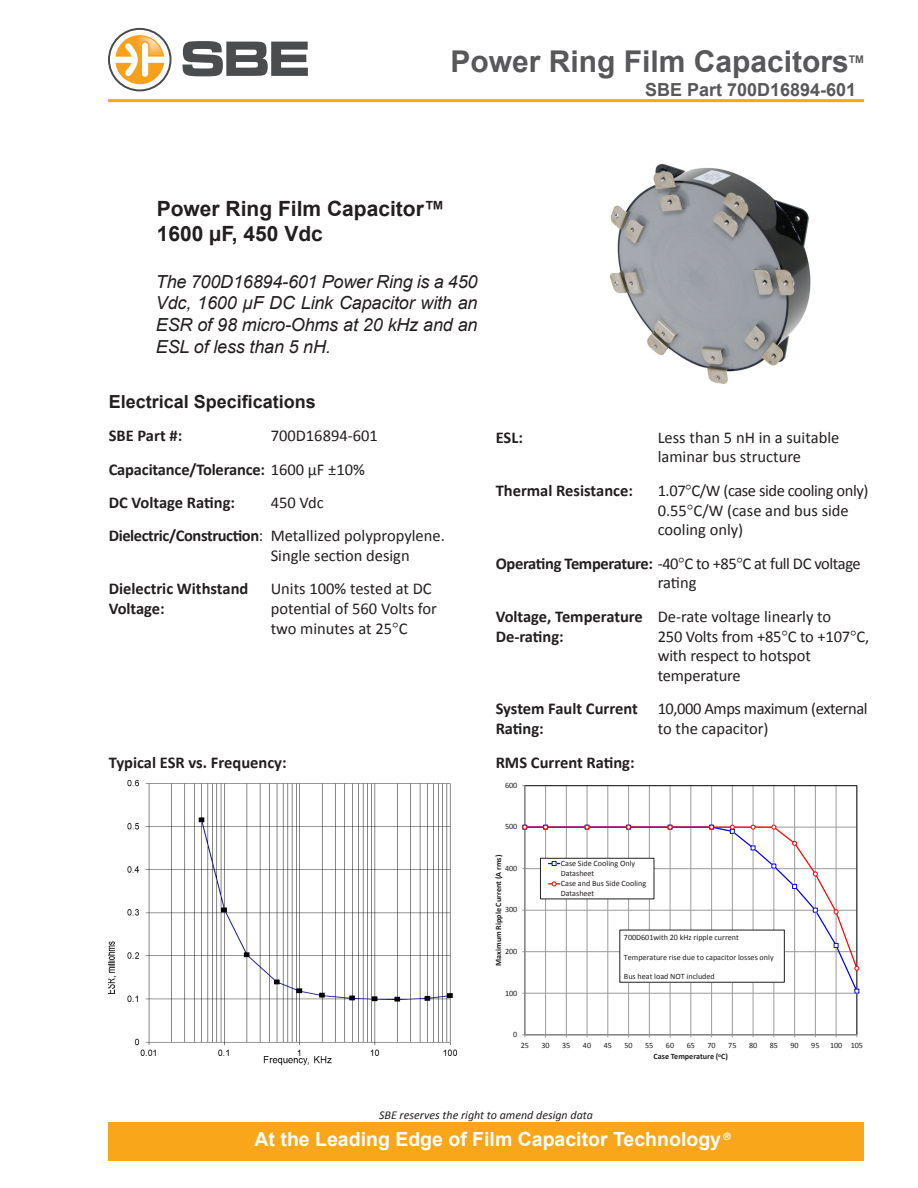
<style>
.page{position:relative;width:918px;height:1188px;background:#fff}
.page>*{position:absolute;margin:0;border:0;box-sizing:border-box;transform-origin:0 0}
.t1{font:700 30px "Arial";color:#58585a}
.t2{font:700 21px/25.2px "Arial";color:#231f20}
.t3{font:700 19.5px "Arial";color:#fff}
.t4{font:700 18.15px "Arial";color:#231f20}
.t5{font:italic 18px/21.6px "Arial";letter-spacing:-.01em;color:#231f20;text-align:justify}
.t6{font:700 18px "Arial";color:#231f20}
.t7{font:700 18px "Arial";color:#58585a}
.t8{font:16.5px/19.8px "Calibri";color:#231f20}
.t9{font:700 16.5px/19.8px "Calibri";color:#231f20}
.t10{font:16.5px/19.8px "Calibri";letter-spacing:-.025em;color:#231f20;text-align:center}
.t11{font:700 12.75px "Arial";color:#231f20}
.t12{font:italic 12px "Calibri";color:#231f20}
.t13{font:700 10.5px "Arial";color:#58585a}
.t14{font:8.1px/10.1px "Calibri";letter-spacing:-.005em;color:#231f20}
.t15{font:700 8.1px "Calibri";color:#231f20}
.s1{font-weight:400}
.s2{font-weight:700}
.s3{font-family:"Times New Roman"}
.s4{font-family:"Calibri";font-weight:400;font-style:italic}
</style>
<div class="page">
<hr style="left:108px;top:99px;width:756px;height:3px;background:#faa61a">
<div style="left:108px;top:1122px;width:756px;height:39px;background:#faa61a"></div>
<svg style="left:183px;top:41px;width:125px;height:35px"></svg>
<svg style="left:108px;top:28px;width:64px;height:63px"></svg>
<img style="left:610px;top:163px;width:201px;height:221px">
<svg style="left:522px;top:785px;width:338px;height:253px"></svg>
<div style="left:620px;top:930px;width:164px;height:52px;background:#fff"></div>
<img style="left:108px;top:781px;width:350px;height:285px">
<p class="t1" style="left:450px;top:41px;width:400px">Power Ring Film Capacitors</p>
<p class="t13" style="left:849px;top:52px;width:17px">TM</p>
<p class="t7" style="left:645px;top:77px;width:213px">SBE Part 700D16894-601</p>
<p class="t2" style="left:157px;top:196px;width:290px">Power Ring Film Capacitor™<br>1600 µF, 450 Vdc</p>
<p class="t5" style="left:156px;top:271px;width:323px">The 700D16894-601 Power Ring is a 450<br>Vdc, 1600 µF DC Link Capacitor with an ESR of 98 micro-Ohms at 20 kHz and an ESL of less than 5 nH.</p>
<p class="t6" style="left:109px;top:389px;width:209px">Electrical Specifications</p>
<p class="t9" style="left:109px;top:426px;width:75px">SBE Part #:</p>
<p class="t8" style="left:271px;top:426px;width:109px">700D16894-601</p>
<p class="t9" style="left:109px;top:459px;width:258px">Capacitance/Tolerance: <span class="s1">1600 µF ±10%</span></p>
<p class="t9" style="left:109px;top:492px;width:128px">DC Voltage Rating:</p>
<p class="t8" style="left:271px;top:493px;width:55px">450 Vdc</p>
<p class="t8" style="left:271px;top:526px;width:176px;text-indent:-162px"><span class="s2">Dielectric/Construction</span>: Metallized polypropylene.<br>Single section design</p>
<p class="t9" style="left:109px;top:579px;width:141px">Dielectric Withstand</p>
<p class="t8" style="left:271px;top:579px;width:163px">Units 100% tested at DC</p>
<p class="t9" style="left:109px;top:599px;width:58px">Voltage:</p>
<p class="t8" style="left:271px;top:599px;width:168px">potential of 560 Volts for two minutes at 25<span class="s3">°</span>C</p>
<p class="t4" style="left:99px;top:515px;width:184px">Technical Data Sheet</p>
<p class="t11" style="left:99px;top:574px;width:148px">Electrical Specifications</p>
<p class="t9" style="left:109px;top:752px;width:179px">Typical ESR vs. Frequency:</p>
<p class="t9" style="left:496px;top:427px;width:29px">ESL:</p>
<p class="t8" style="left:658px;top:427px;width:183px">Less than 5 nH in a suitable laminar bus structure</p>
<p class="t9" style="left:496px;top:480px;width:139px">Thermal Resistance:</p>
<p class="t8" style="left:658px;top:480px;width:212px">1.07<span class="s3">°</span>C/W (case side cooling only)<br>0.55<span class="s3">°</span>C/W (case and bus side cooling only)</p>
<p class="t10" style="left:496px;top:553px;width:367px"><span class="s2">Operating Temperature:</span> -40<span class="s3">°</span>C to +85<span class="s3">°</span>C at full DC voltage rating</p>
<p class="t9" style="left:496px;top:606px;width:337px">Voltage, Temperature <span class="s1">De-rate voltage linearly to<br></span>De-rating:</p>
<p class="t8" style="left:658px;top:626px;width:213px">250 Volts from +85<span class="s3">°</span>C to +107<span class="s3">°</span>C, with respect to hotspot temperature</p>
<p class="t10" style="left:496px;top:699px;width:374px;text-align:left"><span class="s2">System Fault Current</span> 10,000 Amps maximum (external<br><span class="s2">Rating:</span></p>
<p class="t8" style="left:658px;top:719px;width:112px">to the capacitor)</p>
<p class="t9" style="left:496px;top:752px;width:140px">RMS Current Rating:</p>
<p class="t14" style="left:505px;top:780px;width:14px">600</p>
<p class="t14" style="left:505px;top:822px;width:14px">500</p>
<p class="t15" style="left:493px;top:966px;width:112px;rotate:-90deg">Maximum Ripple Current (A rms)</p>
<p class="t14" style="left:505px;top:863px;width:14px">400</p>
<p class="t14" style="left:505px;top:905px;width:14px">300</p>
<p class="t14" style="left:505px;top:946px;width:14px">200</p>
<p class="t14" style="left:505px;top:988px;width:14px">100</p>
<p class="t14" style="left:513px;top:1029px;width:6px">0</p>
<p class="t14" style="left:561px;top:858px;width:87px">Case Side Cooling Only<br>Datasheet<br>Case and Bus Side Cooling<br>Datasheet</p>
<p class="t14" style="left:624px;top:932px;width:116px">700D601with 20 kHz ripple current</p>
<p class="t14" style="left:624px;top:952px;width:151px">Temperature rise due to capacitor losses only</p>
<p class="t14" style="left:624px;top:972px;width:92px">Bus heat load NOT included</p>
<p class="t14" style="left:521px;top:1040px;width:10px">25</p>
<p class="t14" style="left:541px;top:1040px;width:10px">30</p>
<p class="t14" style="left:562px;top:1040px;width:10px">35</p>
<p class="t14" style="left:583px;top:1040px;width:10px">40</p>
<p class="t14" style="left:604px;top:1040px;width:10px">45</p>
<p class="t14" style="left:624px;top:1040px;width:10px">50</p>
<p class="t14" style="left:645px;top:1040px;width:10px">55</p>
<p class="t14" style="left:666px;top:1040px;width:10px">60</p>
<p class="t14" style="left:687px;top:1040px;width:10px">65</p>
<p class="t14" style="left:708px;top:1040px;width:10px">70</p>
<p class="t14" style="left:728px;top:1040px;width:10px">75</p>
<p class="t14" style="left:749px;top:1040px;width:10px">80</p>
<p class="t14" style="left:770px;top:1040px;width:10px">85</p>
<p class="t14" style="left:791px;top:1040px;width:10px">90</p>
<p class="t14" style="left:811px;top:1040px;width:10px">95</p>
<p class="t14" style="left:830px;top:1040px;width:35px">100 105</p>
<p class="t15" style="left:654px;top:1051px;width:76px">Case Temperature (<sup>o</sup>C)</p>
<p class="t12" style="left:379px;top:1107px;width:215px">SBE reserves the right to amend design data</p>
<p class="t3" style="left:255px;top:1126px;width:478px">At the Leading Edge of Film Capacitor Technology<span class="s4">®</span></p>
</div>
